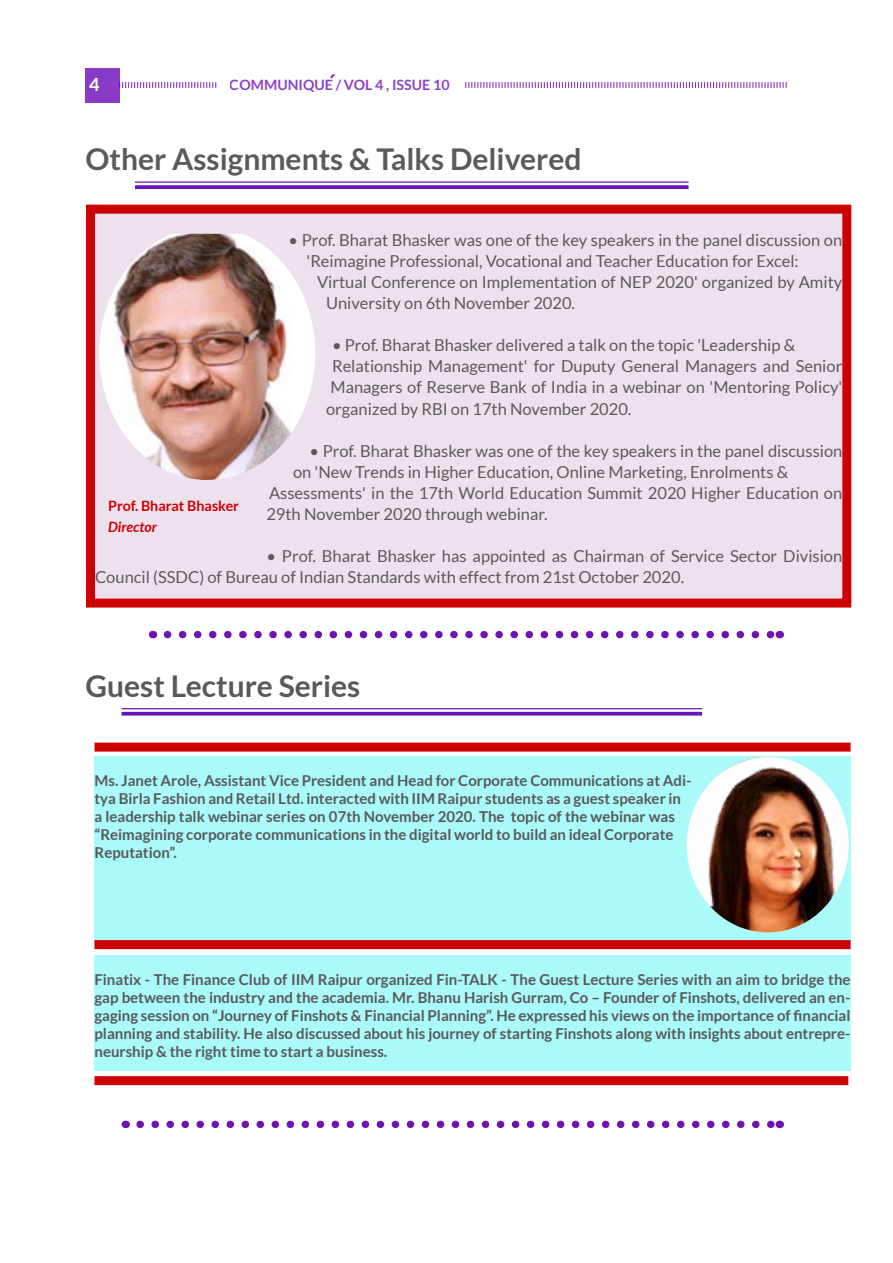
<style>
.page{position:relative;width:893px;height:1263px;background:#fff}
.page>*{position:absolute;margin:0;border:0;box-sizing:border-box;transform-origin:0 0}
.t1{font:700 30px "Lato";color:#5a5a5a}
.t2{font:700 30px "Lato";color:#58595c}
.t3{font:700 18.15px "Lato";color:#fff}
.t4{font:16.5px/21px "Lato";color:#5a5a5a}
.t5{font:700 15px/18px "Lato";color:#595959}
.t6{font:700 14.25px "Lato";color:#6c13b8}
.t7{font:700 14.25px "Lato";color:#cc0103}
.t8{font:italic 700 14.25px "Lato";color:#cc0103}
</style>
<div class="page">
<div style="left:85px;top:68px;width:34px;height:34px;background:#893ac6"></div>
<svg style="left:119px;top:82px;width:97px;height:6px"></svg>
<svg style="left:465px;top:82px;width:322px;height:6px"></svg>
<div style="left:91px;top:209px;width:756px;height:394px;background:#eee1ee"></div>
<div style="left:86px;top:205px;width:765px;height:403px;border:9px solid #cc0103"></div>
<img style="left:99px;top:234px;width:216px;height:246px">
<svg style="left:167px;top:631px;width:605px;height:7px"></svg>
<hr style="left:135px;top:182px;width:553px;height:1px;background:#6813b8">
<svg style="left:135px;top:185px;width:553px;height:4px;background:#7222bc"></svg>
<hr style="left:122px;top:708px;width:580px;height:1px;background:#6813b8">
<svg style="left:122px;top:712px;width:580px;height:4px;background:#772abf"></svg>
<div style="left:94px;top:756px;width:756px;height:189px;background:#aafafa"></div>
<img style="left:687px;top:757px;width:162px;height:175px">
<svg style="left:140px;top:1121px;width:632px;height:7px"></svg>
<div style="left:94px;top:743px;width:756px;height:9px;background:#cc0103"></div>
<div style="left:94px;top:955px;width:756px;height:115px;background:#aafafa"></div>
<div style="left:94px;top:940px;width:756px;height:9px;background:#cc0103"></div>
<div style="left:94px;top:1076px;width:754px;height:9px;background:#cc0103"></div>
<p class="t3" style="left:89px;top:74px;width:12px">4</p>
<p class="t6" style="left:230px;top:77px;width:221px">COMMUNIQUE / VOL 4 , ISSUE 10</p>
<h1 class="t1" style="left:86px;top:142px;width:498px">Other Assignments &amp; Talks Delivered</h1>
<p class="t4" style="left:307px;top:230px;width:537px;text-indent:-18px">• Prof. Bharat Bhasker was one of the key speakers in the panel discussion on 'Reimagine Professional, Vocational and Teacher Education for Excel:</p>
<p class="t4" style="left:326px;top:272px;width:518px;text-indent:-9px">Virtual Conference on Implementation of NEP 2020' organized by Amity<br>University on 6th November 2020.</p>
<p class="t4" style="left:332px;top:335px;width:465px">• Prof. Bharat Bhasker delivered a talk on the topic 'Leadership &amp;</p>
<p class="t4" style="left:332px;top:356px;width:512px">Relationship Management' for Duputy General Managers and Senior</p>
<p class="t4" style="left:331px;top:377px;width:513px">Managers of Reserve Bank of India in a webinar on 'Mentoring Policy'</p>
<p class="t4" style="left:326px;top:398px;width:307px">organized by RBI on 17th November 2020.</p>
<p class="t4" style="left:310px;top:440px;width:534px">• Prof. Bharat Bhasker was one of the key speakers in the panel discussion</p>
<p class="t4" style="left:293px;top:461px;width:497px">on 'New Trends in Higher Education, Online Marketing, Enrolments &amp;</p>
<p class="t4" style="left:269px;top:482px;width:575px">Assessments' in the 17th World Education Summit 2020 Higher Education on</p>
<p class="t4" style="left:266px;top:503px;width:283px">29th November 2020 through webinar.</p>
<p class="t4" style="left:95px;top:545px;width:749px;text-indent:171px">• Prof. Bharat Bhasker has appointed as Chairman of Service Sector Division<br>Council (SSDC) of Bureau of Indian Standards with effect from 21st October 2020.</p>
<p class="t7" style="left:108px;top:498px;width:132px">Prof. Bharat Bhasker</p>
<p class="t8" style="left:108px;top:519px;width:50px">Director</p>
<h1 class="t2" style="left:86px;top:669px;width:276px">Guest Lecture Series</h1>
<p class="t5" style="left:94px;top:771px;width:599px">Ms. Janet Arole, Assistant Vice President and Head for Corporate Communications at Adi&shy;tya Birla Fashion and Retail Ltd. interacted with IIM Raipur students as a guest speaker in a leadership talk webinar series on 07th November 2020. The topic of the webinar was “Reimagining corporate communications in the digital world to build an ideal Corporate Reputation”.</p>
<p class="t5" style="left:94px;top:970px;width:758px;text-align:justify">Finatix - The Finance Club of IIM Raipur organized Fin-TALK - The Guest Lecture Series with an aim to bridge the gap between the industry and the academia. Mr. Bhanu Harish Gurram, Co – Founder of Finshots, delivered an en&shy;gaging session on “Journey of Finshots &amp; Financial Planning”. He expressed his views on the importance of financial planning and stability. He also discussed about his journey of starting Finshots along with insights about entrepre&shy;neurship &amp; the right time to start a business.</p>
</div>
